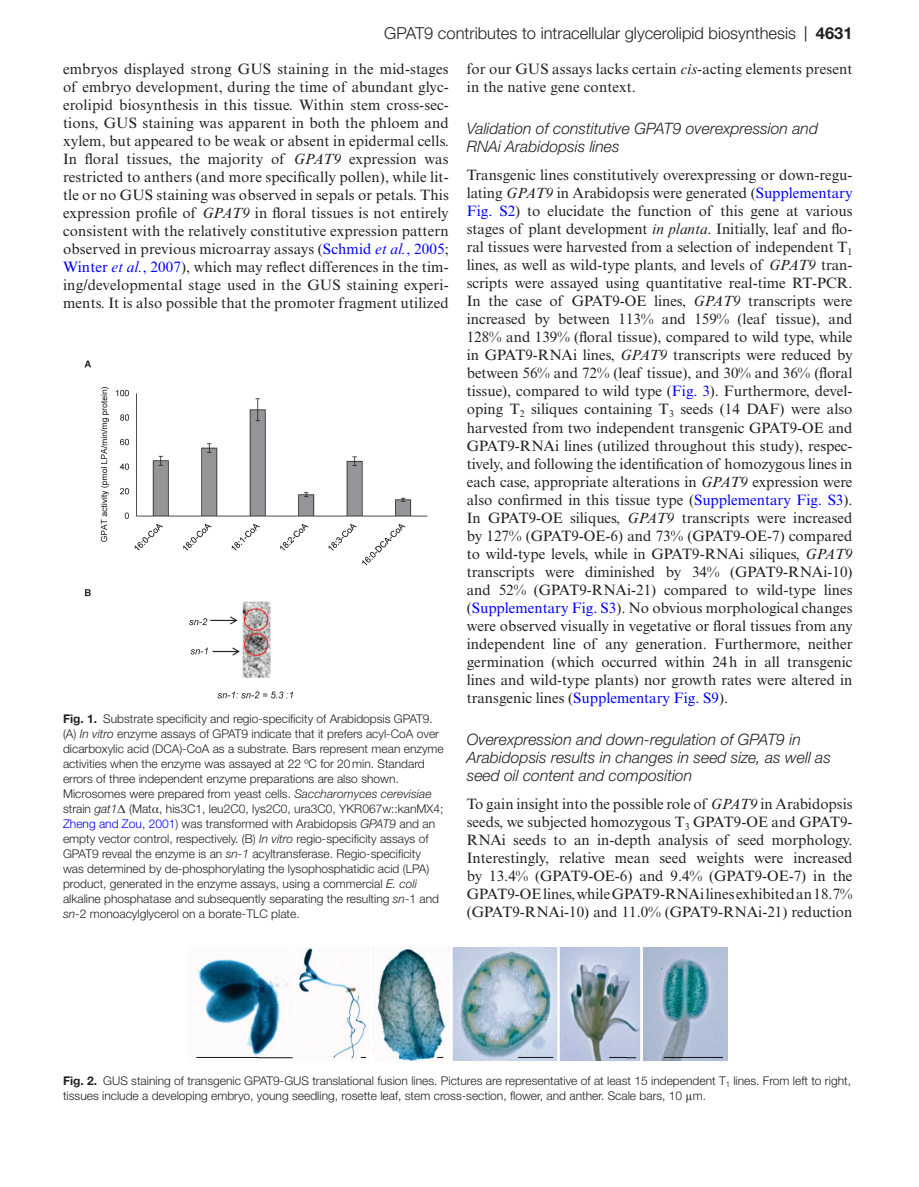
<style>
.page{position:relative;width:919px;height:1187px;background:#fff}
.page>*{position:absolute;margin:0;border:0;box-sizing:border-box;transform-origin:0 0}
.t1{font:300 16.5px "Helvetica Neue LT Std";color:#231f20}
.t2{font:italic 300 15.75px/18px "Helvetica Neue LT Std";color:#231f20}
.t3{font:15px/18px "Times New Roman MT Std";color:#231f20;text-align:justify}
.t4{font:300 12px/15px "Helvetica Neue LT Std";color:#231f20}
.s1{font-family:"Times New Roman MT Std";font-weight:400}
.s2{font-weight:700}
.s3{font-style:italic}
.s4{color:#00f}
.s5{font-style:italic;color:#00f}
.s6{font-family:"Gandhari Unicode";font-weight:400}
</style>
<div class="page">
<img style="left:85px;top:360px;width:342px;height:338px">
<img style="left:196px;top:947px;width:532px;height:113px">
<p class="t1" style="left:384px;top:23px;width:469px">GPAT9 contributes to intracellular glycerolipid biosynthesis <span class="s1">|</span> <span class="s2">4631</span></p>
<p class="t3" style="left:63px;top:60px;width:387px">embryos displayed strong GUS staining in the mid-stages of embryo development, during the time of abundant glyc&shy;erolipid biosynthesis in this tissue. Within stem cross-sec&shy;tions, GUS staining was apparent in both the phloem and xylem, but appeared to be weak or absent in epidermal cells.<br>In floral tissues, the majority of <span class="s3">GPAT9</span> expression was restricted to anthers (and more specifically pollen), while lit&shy;tle or no GUS staining was observed in sepals or petals. This expression profile of <span class="s3">GPAT9</span> in floral tissues is not entirely consistent with the relatively constitutive expression pattern observed in previous microarray assays (<span class="s4">Schmid</span> <span class="s5">et al.</span><span class="s4">, 2005</span>; <span class="s4">Winter</span> <span class="s5">et al.</span><span class="s4">, 2007</span>), which may reflect differences in the tim&shy;ing/developmental stage used in the GUS staining experi&shy;ments. It is also possible that the promoter fragment utilized</p>
<p class="t3" style="left:466px;top:60px;width:387px">for our GUS assays lacks certain <span class="s3">cis</span>-acting elements present in the native gene context.</p>
<p class="t2" style="left:466px;top:119px;width:353px">Validation of constitutive GPAT9 overexpression and<br>RNAi Arabidopsis lines</p>
<p class="t3" style="left:466px;top:166px;width:387px">Transgenic lines constitutively overexpressing or down-regu&shy;lating <span class="s3">GPAT9</span> in Arabidopsis were generated (<span class="s4">Supplementary Fig. S2</span>) to elucidate the function of this gene at various stages of plant development <span class="s3">in planta</span>. Initially, leaf and flo&shy;ral tissues were harvested from a selection of independent T<sub>1 </sub>lines, as well as wild-type plants, and levels of <span class="s3">GPAT9</span> tran&shy;scripts were assayed using quantitative real-time RT-PCR.<br>In the case of GPAT9-OE lines, <span class="s3">GPAT9</span> transcripts were increased by between 113% and 159% (leaf tissue), and 128% and 139% (floral tissue), compared to wild type, while in GPAT9-RNAi lines, <span class="s3">GPAT9</span> transcripts were reduced by between 56% and 72% (leaf tissue), and 30% and 36% (floral tissue), compared to wild type (<span class="s4">Fig. 3</span>). Furthermore, devel&shy;oping T<sub>2</sub> siliques containing T<sub>3</sub> seeds (14 DAF) were also harvested from two independent transgenic GPAT9-OE and GPAT9-RNAi lines (utilized throughout this study), respec&shy;tively, and following the identification of homozygous lines in each case, appropriate alterations in <span class="s3">GPAT9</span> expression were also confirmed in this tissue type (<span class="s4">Supplementary Fig. S3</span>).<br>In GPAT9-OE siliques, <span class="s3">GPAT9</span> transcripts were increased by 127% (GPAT9-OE-6) and 73% (GPAT9-OE-7) compared to wild-type levels, while in GPAT9-RNAi siliques, <span class="s3">GPAT9 </span>transcripts were diminished by 34% (GPAT9-RNAi-10) and 52% (GPAT9-RNAi-21) compared to wild-type lines (<span class="s4">Supplementary Fig. S3</span>). No obvious morphological changes were observed visually in vegetative or floral tissues from any independent line of any generation. Furthermore, neither germination (which occurred within 24h in all transgenic lines and wild-type plants) nor growth rates were altered in transgenic lines (<span class="s4">Supplementary Fig. S9</span>).</p>
<p class="t2" style="left:466px;top:729px;width:366px">Overexpression and down-regulation of GPAT9 in<br>Arabidopsis results in changes in seed size, as well as seed oil content and composition</p>
<p class="t3" style="left:466px;top:795px;width:387px">To gain insight into the possible role of <span class="s3">GPAT9</span> in Arabidopsis seeds, we subjected homozygous T<sub>3</sub> GPAT9-OE and GPAT9- RNAi seeds to an in-depth analysis of seed morphology.<br>Interestingly, relative mean seed weights were increased by 13.4% (GPAT9-OE-6) and 9.4% (GPAT9-OE-7) in the GPAT9-OE lines, while GPAT9-RNAi lines exhibited an 18.7% (GPAT9-RNAi-10) and 11.0% (GPAT9-RNAi-21) reduction</p>
<p class="t4" style="left:63px;top:710px;width:382px"><span class="s2">Fig. 1.</span> Substrate specificity and regio-specificity of Arabidopsis GPAT9. (A) <span class="s3">In vitro</span> enzyme assays of GPAT9 indicate that it prefers acyl-CoA over dicarboxylic acid (DCA)-CoA as a substrate. Bars represent mean enzyme activities when the enzyme was assayed at 22 ºC for 20min. Standard errors of three independent enzyme preparations are also shown.<br>Microsomes were prepared from yeast cells. <span class="s3">Saccharomyces cerevisiae </span>strain <span class="s3">gat1</span><span class="s6">Δ</span> (Mat<span class="s6">α</span>, his3C1, leu2C0, lys2C0, ura3C0, YKR067w::kanMX4; <span class="s4">Zheng and Zou, 2001</span>) was transformed with Arabidopsis <span class="s3">GPAT9</span> and an empty vector control, respectively. (B) <span class="s3">In vitro</span> regio-specificity assays of GPAT9 reveal the enzyme is an <span class="s3">sn-1</span> acyltransferase. Regio-specificity was determined by de-phosphorylating the lysophosphatidic acid (LPA) product, generated in the enzyme assays, using a commercial <span class="s3">E. coli </span>alkaline phosphatase and subsequently separating the resulting <span class="s3">sn</span>-1 and <span class="s3">sn</span>-2 monoacylglycerol on a borate-TLC plate.</p>
<p class="t4" style="left:63px;top:1072px;width:789px"><span class="s2">Fig. 2.</span> GUS staining of transgenic GPAT9-GUS translational fusion lines. Pictures are representative of at least 15 independent T<sub>1</sub> lines. From left to right, tissues include a developing embryo, young seedling, rosette leaf, stem cross-section, flower, and anther. Scale bars, 10 <span class="s6">μ</span>m.</p>
</div>
